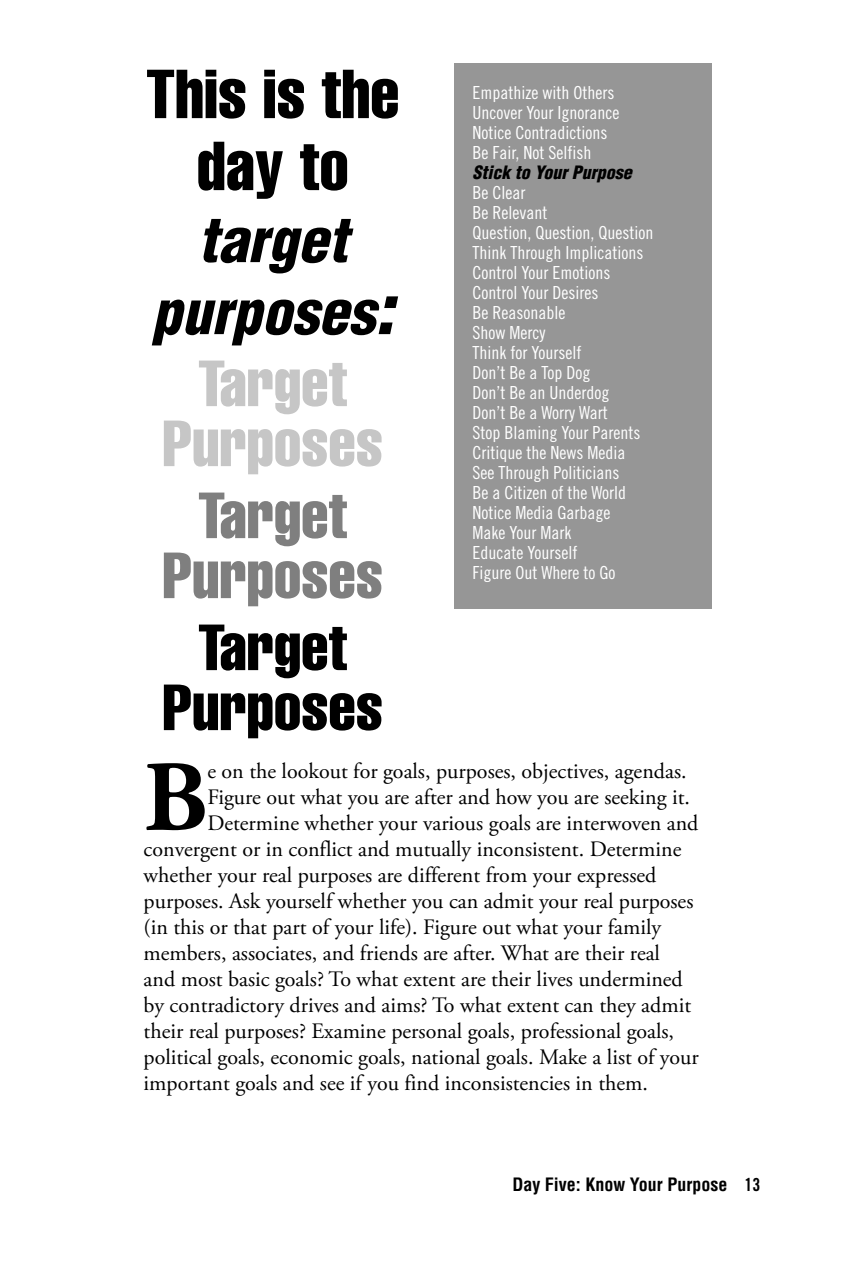
<style>
.page{position:relative;width:864px;height:1278px;background:#fff}
.page>*{position:absolute;margin:0;border:0;box-sizing:border-box;transform-origin:0 0}
.t1{font:700 100.4px "Adobe Garamond Pro";color:#000}
.t2{font:extra-condensed 68px/72px "Helvetica";color:#000;text-align:center}
.t3{font:extra-condensed 64px/60px "Helvetica";color:#c6c6c6;text-align:center}
.t4{font:extra-condensed 64px/60px "Helvetica";color:#7f7f7f;text-align:center}
.t5{font:extra-condensed 64px/60px "Helvetica";color:#000;text-align:center}
.t6{font:italic 900 condensed 60px/72px "Helvetica";color:#000;text-align:center}
.t7{font:22px "Adobe Garamond Pro";color:#000}
.t8{font:18px/20px "Trade Gothic Cond Eighteen";color:#fff}
.t9{font:700 condensed 18px "Helvetica";color:#000}
.t10{font:italic 900 condensed 18px "Helvetica";color:#000}
.t11{font:18px "Trade Gothic Bold Cond Twenty";color:#000}
.s1{font-size:68px}
</style>
<div class="page">
<div style="left:454px;top:64px;width:258px;height:545px;background:#969696"></div>
<h2 class="t2" style="left:146px;top:62px;width:255px">This is the day to</h2>
<h3 class="t6" style="left:152px;top:209px;width:244px">target purposes<span class="s1">:</span></h3>
<h3 class="t3" style="left:162px;top:357px;width:222px">Target<br>Purposes</h3>
<h3 class="t4" style="left:162px;top:489px;width:222px">Target<br>Purposes</h3>
<h3 class="t5" style="left:162px;top:621px;width:222px">Target<br>Purposes</h3>
<h1 class="t1" style="left:144px;top:758px;width:65px">B</h1>
<p class="t7" style="left:207px;top:762px;width:481px">e on the lookout for goals, purposes, objectives, agendas.</p>
<p class="t8" style="left:472px;top:84px;width:148px">Empathize with Others<br>Uncover Your Ignorance<br>Notice Contradictions<br>Be Fair, Not Selfish</p>
<p class="t10" style="left:472px;top:165px;width:161px">Stick to Your Purpose</p>
<p class="t8" style="left:472px;top:184px;width:182px">Be Clear<br>Be Relevant<br>Question, Question, Question<br>Think Through Implications<br>Control Your Emotions<br>Control Your Desires<br>Be Reasonable<br>Show Mercy<br>Think for Yourself<br>Don’t Be a Top Dog<br>Don’t Be an Underdog<br>Don’t Be a Worry Wart<br>Stop Blaming Your Parents<br>Critique the News Media<br>See Through Politicians<br>Be a Citizen of the World<br>Notice Media Garbage<br>Make Your Mark<br>Educate Yourself<br>Figure Out Where to Go</p>
<p class="t7" style="left:207px;top:788px;width:484px">Figure out what you are after and how you are seeking it.</p>
<p class="t7" style="left:207px;top:814px;width:493px">Determine whether your various goals are interwoven and</p>
<p class="t7" style="left:144px;top:840px;width:539px">convergent or in conflict and mutually inconsistent. Determine</p>
<p class="t7" style="left:144px;top:866px;width:514px">whether your real purposes are different from your expressed</p>
<p class="t7" style="left:144px;top:892px;width:551px">purposes. Ask yourself whether you can admit your real purposes</p>
<p class="t7" style="left:144px;top:918px;width:519px">(in this or that part of your life). Figure out what your family</p>
<p class="t7" style="left:144px;top:944px;width:518px">members, associates, and friends are after. What are their real</p>
<p class="t7" style="left:144px;top:970px;width:541px">and most basic goals? To what extent are their lives undermined</p>
<p class="t7" style="left:144px;top:996px;width:549px">by contradictory drives and aims? To what extent can they admit</p>
<p class="t7" style="left:144px;top:1022px;width:532px">their real purposes? Examine personal goals, professional goals,</p>
<p class="t7" style="left:144px;top:1048px;width:557px">political goals, economic goals, national goals. Make a list of your</p>
<p class="t7" style="left:144px;top:1074px;width:506px">important goals and see if you find inconsistencies in them.</p>
<p class="t9" style="left:512px;top:1178px;width:217px">Day Five: Know Your Purpose</p>
<p class="t11" style="left:744px;top:1178px;width:17px">13</p>
</div>
